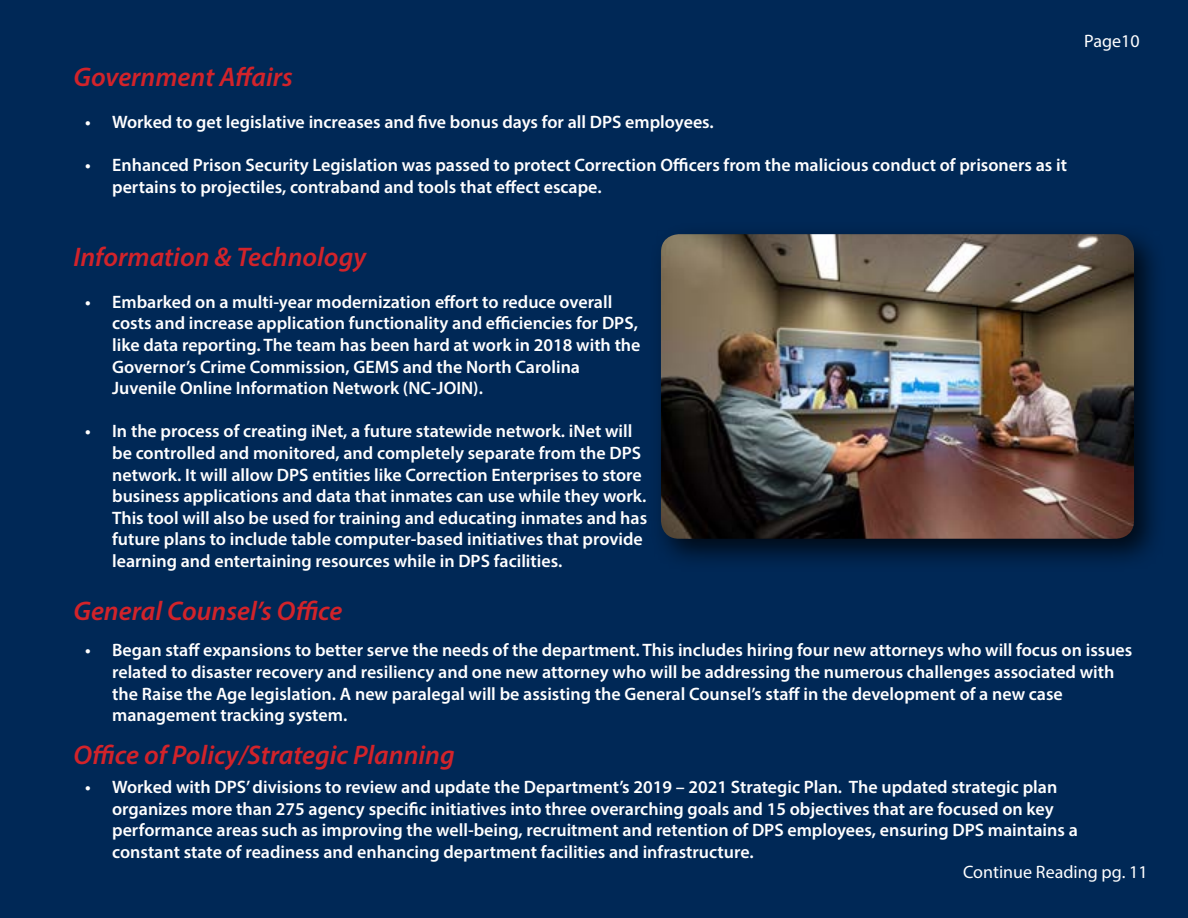
<style>
.page{position:relative;width:1188px;height:918px;background:#002856}
.page>*{position:absolute;margin:0;border:0;box-sizing:border-box;transform-origin:0 0}
.t1{font:italic 600 27px "Myriad Pro";color:#d2232a}
.t2{font:600 18px/21.6px "Myriad Pro";color:#fff}
.t3{font:18px "Myriad Pro";color:#fff}
</style>
<div class="page">
<div style="left:649px;top:222px;width:517px;height:350px;background:#000;opacity:.75"></div>
<img style="left:661px;top:234px;width:473px;height:305px">
<h1 class="t1" style="left:73px;top:60px;width:221px">Government Affairs</h1>
<p class="t2" style="left:85px;top:111px;width:630px">• Worked to get legislative increases and five bonus days for all DPS employees.</p>
<p class="t2" style="left:112px;top:154px;width:956px;text-indent:-27px">• Enhanced Prison Security Legislation was passed to protect Correction Officers from the malicious conduct of prisoners as it pertains to projectiles, contraband and tools that effect escape.</p>
<p class="t3" style="left:1084px;top:30px;width:57px">Page10</p>
<h1 class="t1" style="left:73px;top:240px;width:294px">Information &amp; Technology</h1>
<p class="t2" style="left:112px;top:290px;width:530px;text-indent:-27px">• Embarked on a multi-year modernization effort to reduce overall costs and increase application functionality and efficiencies for DPS, like data reporting. The team has been hard at work in 2018 with the Governor’s Crime Commission, GEMS and the North Carolina Juvenile Online Information Network (NC-JOIN).</p>
<p class="t2" style="left:112px;top:420px;width:537px;text-indent:-27px">• In the process of creating iNet, a future statewide network. iNet will be controlled and monitored, and completely separate from the DPS network. It will allow DPS entities like Correction Enterprises to store business applications and data that inmates can use while they work.<br>This tool will also be used for training and educating inmates and has future plans to include table computer-based initiatives that provide learning and entertaining resources while in DPS facilities.</p>
<h1 class="t1" style="left:73px;top:593px;width:271px">General Counsel’s Office</h1>
<p class="t2" style="left:112px;top:639px;width:1022px;text-indent:-27px">• Began staff expansions to better serve the needs of the department. This includes hiring four new attorneys who will focus on issues related to disaster recovery and resiliency and one new attorney who will be addressing the numerous challenges associated with the Raise the Age legislation. A new paralegal will be assisting the General Counsel’s staff in the development of a new case management tracking system.</p>
<h1 class="t1" style="left:73px;top:738px;width:383px">Office of Policy/Strategic Planning</h1>
<p class="t2" style="left:112px;top:776px;width:967px;text-indent:-27px">• Worked with DPS’ divisions to review and update the Department’s 2019 – 2021 Strategic Plan. The updated strategic plan organizes more than 275 agency specific initiatives into three overarching goals and 15 objectives that are focused on key performance areas such as improving the well-being, recruitment and retention of DPS employees, ensuring DPS maintains a constant state of readiness and enhancing department facilities and infrastructure.</p>
<p class="t3" style="left:963px;top:860px;width:186px">Continue Reading pg. 11</p>
</div>
